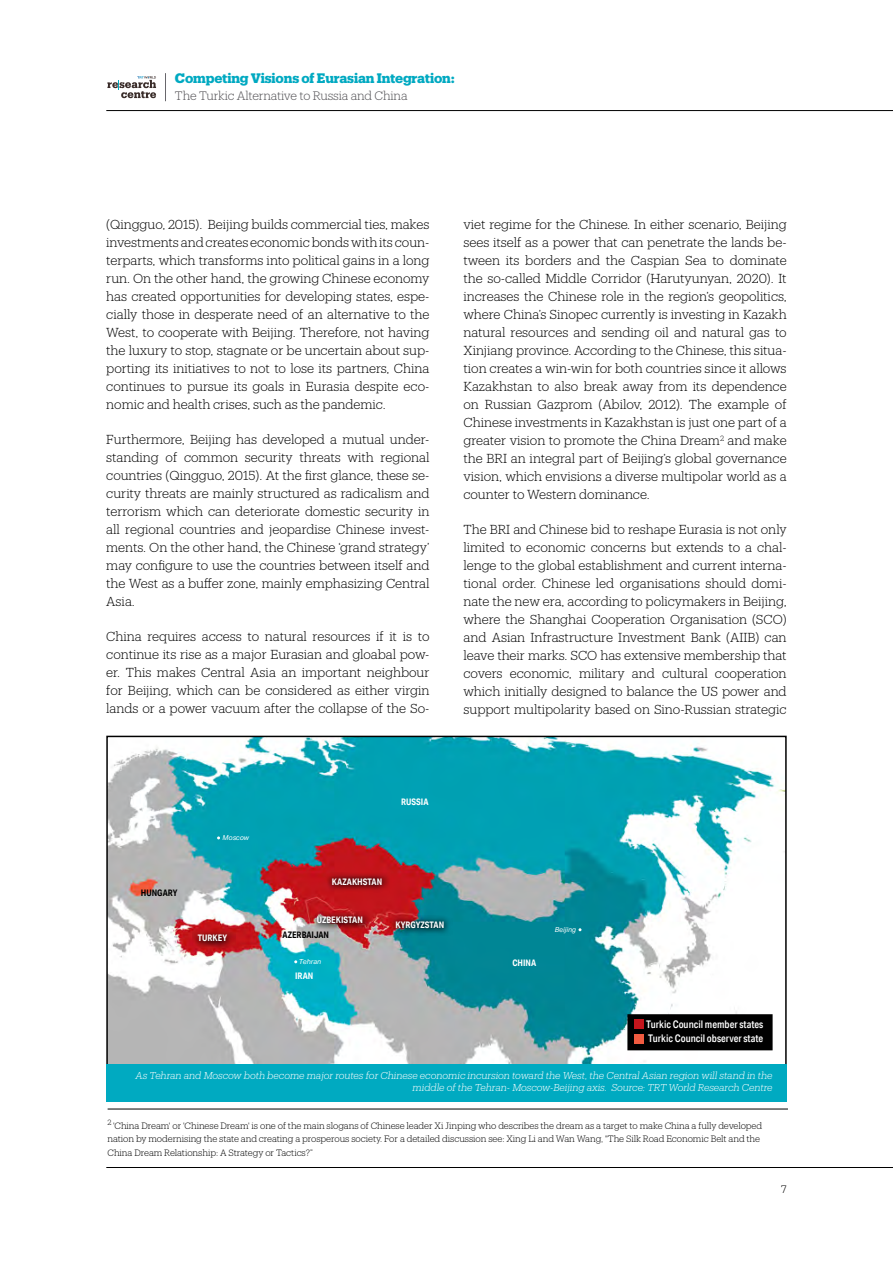
<style>
.page{position:relative;width:893px;height:1263px;background:#fff}
.page>*{position:absolute;margin:0;border:0;box-sizing:border-box;transform-origin:0 0}
.t1{font:700 13.5px "Produkt";letter-spacing:-.01em;color:#00a9c1}
.t2{font:300 12.75px/18px "Produkt";color:#000;text-align:justify}
.t3{font:300 12px "Produkt";letter-spacing:-.01em;color:#504f53}
.t4{font:500 10.5px/13.5px "Aktiv Grotesk Cd";color:#fff}
.t5{font:300 10.5px "Produkt";color:#000}
.t6{font:italic 300 9.75px/12px "Produkt";color:#fff;text-align:right}
.t7{font:300 9px/13.5px "Produkt";letter-spacing:-.005em;color:#000}
.t8{font:700 9px "Aktiv Grotesk Cd";color:#fff}
.t9{font:700 9px "Aktiv Grotesk Cd";color:#000}
.t10{font:300 7.5px "Produkt";color:#000}
.t11{font:italic 6.9px "Aktiv Grotesk";color:#fff}
</style>
<div class="page">
<hr style="left:106px;top:110px;width:787px;height:1px;background:#000">
<svg style="left:165px;top:73px;width:1px;height:28px"></svg>
<svg style="left:107px;top:76px;width:49px;height:22px"></svg>
<img style="left:109px;top:739px;width:675px;height:325px">
<hr style="left:106px;top:1167px;width:787px;height:1px;background:#000">
<hr style="left:108px;top:1109px;width:680px;height:1px;background:#000">
<div style="left:192px;top:928px;width:43px;height:21px;background:#000;opacity:.75"></div>
<div style="left:325px;top:872px;width:65px;height:20px;background:#000;opacity:.75"></div>
<div style="left:389px;top:915px;width:63px;height:21px;background:#000;opacity:.75"></div>
<div style="left:311px;top:911px;width:59px;height:20px;background:#000;opacity:.75"></div>
<div style="left:106px;top:1064px;width:681px;height:37px;background:#00aac1"></div>
<div style="left:628px;top:1015px;width:144px;height:34px;background:#000"></div>
<div style="left:627px;top:1014px;width:146px;height:36px;border:2px solid #000"></div>
<div style="left:634px;top:1020px;width:9px;height:9px;background:#c4151c"></div>
<div style="left:634px;top:1034px;width:9px;height:9px;background:#f15b40"></div>
<p class="t1" style="left:175px;top:69px;width:281px">Competing Visions of Eurasian Integration:</p>
<p class="t3" style="left:175px;top:87px;width:234px">The Turkic Alternative to Russia and China</p>
<p class="t2" style="left:106px;top:215px;width:325px">(Qingguo, 2015). Beijing builds commercial ties, makes investments and creates economic bonds with its coun&shy;terparts, which transforms into political gains in a long run. On the other hand, the growing Chinese economy has created opportunities for developing states, espe&shy;cially those in desperate need of an alternative to the West, to cooperate with Beijing. Therefore, not having the luxury to stop, stagnate or be uncertain about sup&shy;porting its initiatives to not to lose its partners, China continues to pursue its goals in Eurasia despite eco&shy;nomic and health crises, such as the pandemic.</p>
<p class="t2" style="left:106px;top:430px;width:325px">Furthermore, Beijing has developed a mutual under&shy;standing of common security threats with regional countries (Qingguo, 2015). At the first glance, these se&shy;curity threats are mainly structured as radicalism and terrorism which can deteriorate domestic security in all regional countries and jeopardise Chinese invest&shy;ments. On the other hand, the Chinese ‘grand strategy’ may configure to use the countries between itself and the West as a buffer zone, mainly emphasizing Central Asia.</p>
<p class="t2" style="left:106px;top:627px;width:325px">China requires access to natural resources if it is to continue its rise as a major Eurasian and gloabal pow&shy;er. This makes Central Asia an important neighbour for Beijing, which can be considered as either virgin lands or a power vacuum after the collapse of the So-</p>
<p class="t2" style="left:463px;top:215px;width:325px">viet regime for the Chinese. In either scenario, Beijing sees itself as a power that can penetrate the lands be&shy;tween its borders and the Caspian Sea to dominate the so-called Middle Corridor (Harutyunyan, 2020). It increases the Chinese role in the region’s geopolitics, where China’s Sinopec currently is investing in Kazakh natural resources and sending oil and natural gas to Xinjiang province. According to the Chinese, this situa&shy;tion creates a win-win for both countries since it allows Kazakhstan to also break away from its dependence on Russian Gazprom (Abilov, 2012). The example of Chinese investments in Kazakhstan is just one part of a greater vision to promote the China Dream<sup>2</sup> and make the BRI an integral part of Beijing’s global governance vision, which envisions a diverse multipolar world as a counter to Western dominance.</p>
<p class="t2" style="left:463px;top:520px;width:325px">The BRI and Chinese bid to reshape Eurasia is not only limited to economic concerns but extends to a chal&shy;lenge to the global establishment and current interna&shy;tional order. Chinese led organisations should domi&shy;nate the new era, according to policymakers in Beijing, where the Shanghai Cooperation Organisation (SCO) and Asian Infrastructure Investment Bank (AIIB) can leave their marks. SCO has extensive membership that covers economic, military and cultural cooperation which initially designed to balance the US power and support multipolarity based on Sino-Russian strategic</p>
<p class="t9" style="left:141px;top:887px;width:38px">HUNGARY</p>
<p class="t11" style="left:223px;top:834px;width:28px">Moscow</p>
<p class="t8" style="left:198px;top:932px;width:31px">TURKEY</p>
<p class="t8" style="left:401px;top:796px;width:29px">RUSSIA</p>
<p class="t8" style="left:332px;top:876px;width:52px">KAZAKHSTAN</p>
<p class="t8" style="left:317px;top:915px;width:48px">UZBEKISTAN</p>
<p class="t9" style="left:282px;top:929px;width:48px">AZERBAIJAN</p>
<p class="t11" style="left:299px;top:958px;width:24px">Tehran</p>
<p class="t8" style="left:295px;top:970px;width:20px">IRAN</p>
<p class="t8" style="left:396px;top:919px;width:50px">KYRGYZSTAN</p>
<p class="t8" style="left:512px;top:957px;width:25px">CHINA</p>
<p class="t11" style="left:555px;top:925px;width:23px">Beijing</p>
<p class="t4" style="left:646px;top:1018px;width:118px">Turkic Council member states<br>Turkic Council observer state</p>
<p class="t6" style="left:136px;top:1069px;width:638px">As Tehran and Moscow both become major routes for Chinese economic incursion toward the West, the Central Asian region will stand in the middle of the Tehran- Moscow-Beijing axis. Source: TRT World Research Centre</p>
<p class="t10" style="left:107px;top:1117px;width:6px">2</p>
<p class="t7" style="left:107px;top:1118px;width:656px;text-indent:6px">'China Dream' or 'Chinese Dream' is one of the main slogans of Chinese leader Xi Jinping who describes the dream as a target to make China a fully developed nation by modernising the state and creating a prosperous society. For a detailed discussion see: Xing Li and Wan Wang, "The Silk Road Economic Belt and the<br>China Dream Relationship: A Strategy or Tactics?”</p>
<p class="t5" style="left:781px;top:1182px;width:7px">7</p>
</div>
